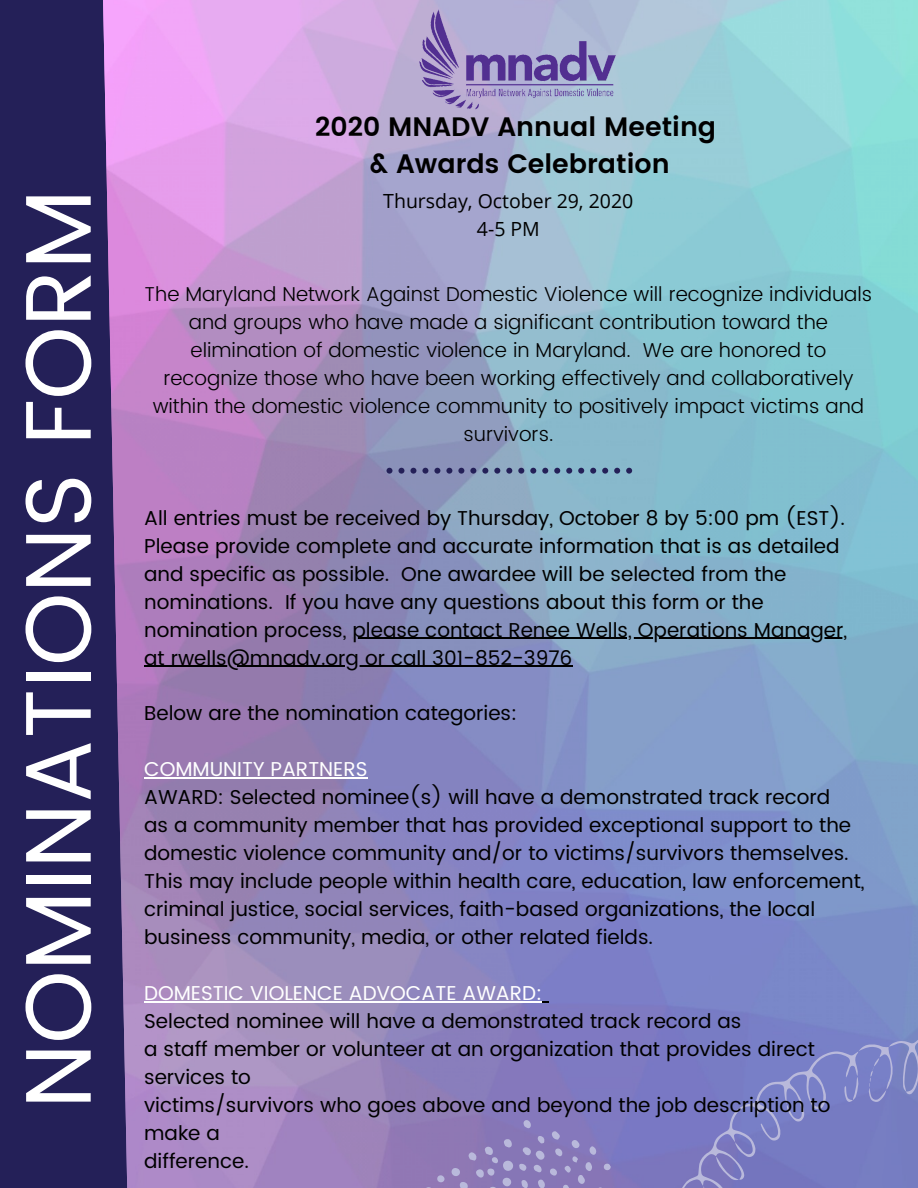
<style>
.page{position:relative;width:918px;height:1188px;background:#fff}
.page>*{position:absolute;margin:0;border:0;box-sizing:border-box;transform-origin:0 0}
.t1{font:93.15px "Poppins";color:#fff}
.t2{font:600 26.7px/37.2px "Poppins";color:#000;text-align:center}
.t3{font:20.1px/27.9px "Poppins";color:#000}
.t4{font:300 20.1px/27.9px "Poppins";color:#000;text-align:center}
.t5{font:20.1px "Poppins";color:#fff}
.t6{font:19.5px/27.3px "Open Sans";color:#000;text-align:center}
</style>
<div class="page">
<img style="left:128px;top:0;width:790px;height:1188px">
<svg style="left:652px;top:992px;width:266px;height:196px;background:#7a80c4"></svg>
<svg style="left:423px;top:1119px;width:189px;height:69px;background:#8d7dba"></svg>
<svg style="left:0;top:0;width:128px;height:1188px;background:#342a64"></svg>
<hr style="left:353px;top:638px;width:494px;height:1px;background:#000">
<hr style="left:144px;top:666px;width:429px;height:1px;background:#000">
<hr style="left:144px;top:777px;width:224px;height:1px;background:#fff">
<hr style="left:144px;top:1001px;width:398px;height:1px;background:#fff">
<img style="left:417px;top:8px;width:206px;height:111px">
<svg style="left:387px;top:468px;width:245px;height:6px"></svg>
<h1 class="t1" style="left:4px;top:1109px;width:921px;rotate:-90deg">NOMINATIONS FORM</h1>
<h2 class="t2" style="left:315px;top:108px;width:403px">2020 MNADV Annual Meeting &amp; Awards Celebration</h2>
<p class="t6" style="left:383px;top:187px;width:252px">Thursday, October 29, 2020<br>4-5 PM</p>
<p class="t4" style="left:145px;top:280px;width:729px">The Maryland Network Against Domestic Violence will recognize individuals and groups who have made a significant contribution toward the elimination of domestic violence in Maryland. We are honored to recognize those who have been working effectively and collaboratively within the domestic violence community to positively impact victims and survivors.</p>
<p class="t3" style="left:144px;top:504px;width:705px">All entries must be received by Thursday, October 8 by 5:00 pm (EST).<br>Please provide complete and accurate information that is as detailed and specific as possible. One awardee will be selected from the nominations. If you have any questions about this form or the nomination process, please contact Renee Wells, Operations Manager, at rwells@mnadv.org or call 301-852-3976</p>
<p class="t3" style="left:144px;top:700px;width:375px">Below are the nomination categories:</p>
<p class="t5" style="left:144px;top:758px;width:225px">COMMUNITY PARTNERS</p>
<p class="t3" style="left:144px;top:783px;width:722px">AWARD: Selected nominee(s) will have a demonstrated track record<br>as a community member that has provided exceptional support to the domestic violence community and/or to victims/survivors themselves.<br>This may include people within health care, education, law enforcement, criminal justice, social services, faith-based organizations, the local business community, media, or other related fields.</p>
<p class="t5" style="left:144px;top:981px;width:400px">DOMESTIC VIOLENCE ADVOCATE AWARD:</p>
<p class="t3" style="left:144px;top:1007px;width:688px">Selected nominee will have a demonstrated track record as<br>a staff member or volunteer at an organization that provides direct services to<br>victims/survivors who goes above and beyond the job description to make a<br>difference.</p>
</div>
